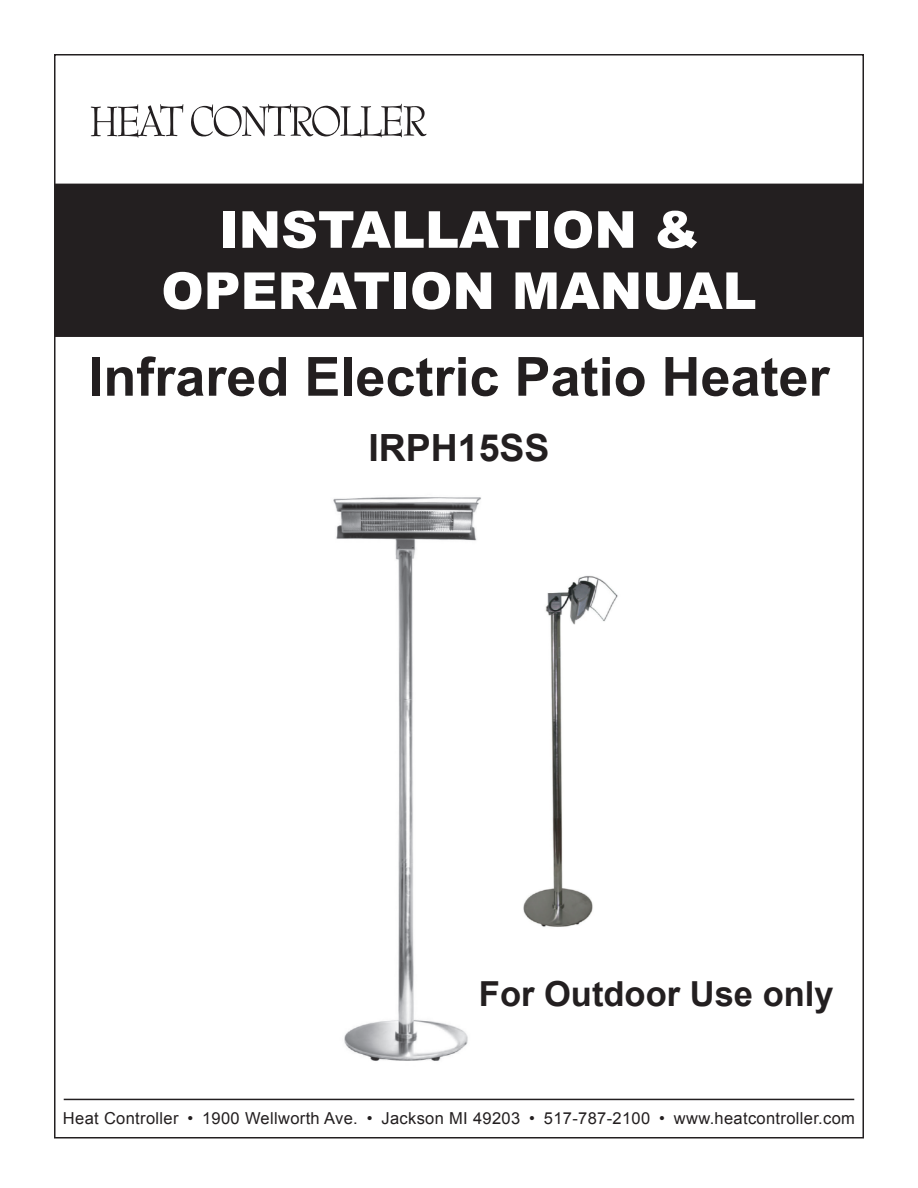
<style>
.page{position:relative;width:918px;height:1188px;background:#fff}
.page>*{position:absolute;margin:0;border:0;box-sizing:border-box;transform-origin:0 0}
.t1{font:700 54px "Arial";color:#231f20}
.t2{font:900 51px/61.2px "Arial";color:#fff;text-align:center}
.t3{font:700 37.5px "Arial";color:#231f20}
.t4{font:700 34.5px "Arial";color:#231f20}
.t5{font:16.5px "Arial";letter-spacing:.02em;color:#231f20}
</style>
<div class="page">
<div style="left:55px;top:184px;width:808px;height:152px;background:#231f20"></div>
<div style="left:54px;top:184px;width:810px;height:153px;border:2px solid #231f20"></div>
<svg style="left:91px;top:104px;width:93px;height:34px"></svg>
<svg style="left:191px;top:104px;width:236px;height:34px"></svg>
<hr style="left:64px;top:1099px;width:790px;height:1px;background:#231f20">
<img style="left:523px;top:575px;width:95px;height:352px">
<img style="left:333px;top:497px;width:148px;height:564px">
<h2 class="t2" style="left:161px;top:197px;width:597px">INSTALLATION &amp;<br>OPERATION MANUAL</h2>
<h1 class="t1" style="left:88px;top:341px;width:743px">Infrared Electric Patio Heater</h1>
<h3 class="t3" style="left:368px;top:422px;width:183px">IRPH15SS</h3>
<h3 class="t4" style="left:479px;top:971px;width:356px">For Outdoor Use only</h3>
<p class="t5" style="left:63px;top:1107px;width:794px">Heat Controller • 1900 Wellworth Ave. • Jackson MI 49203 • 517-787-2100 • www.heatcontroller.com</p>
</div>
